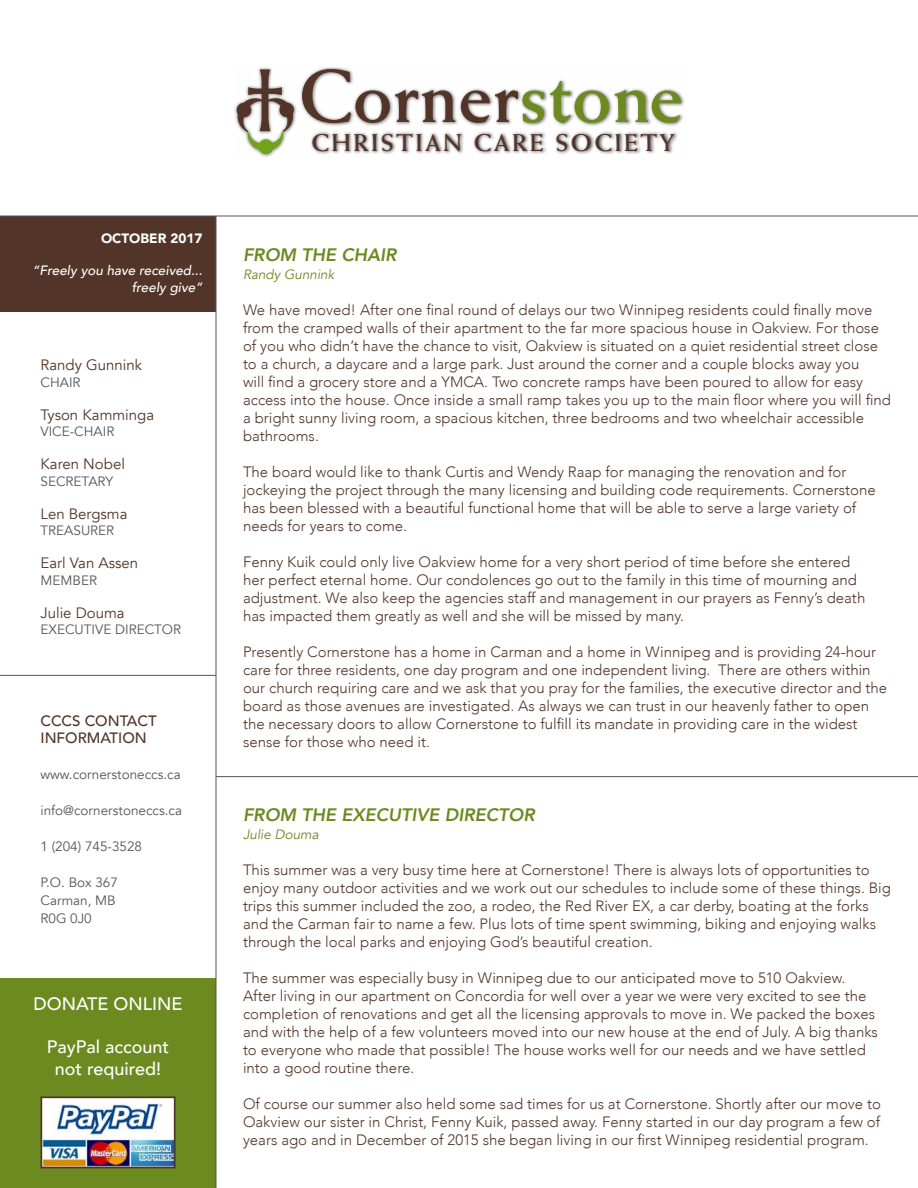
<style>
.page{position:relative;width:918px;height:1188px;background:#fff}
.page>*{position:absolute;margin:0;border:0;box-sizing:border-box;transform-origin:0 0}
.t1{font:700 160.95px "Weiss";color:#231f20}
.t2{font:700 74.85px "Weiss";color:#523528}
.t3{font:700 74.85px "Weiss";color:#231f20}
.t4{font:700 24.3px "Weiss";letter-spacing:.1em;color:#231f20}
.t5{font:700 24.3px "Weiss";letter-spacing:.1em;color:#523528}
.t6{font:500 18px/21.6px "Avenir";color:#fff;text-align:center}
.t7{font:italic 800 18px "Avenir";color:#6c8a1f}
.t8{font:300 15px/18px "Avenir";color:#523528}
.t9{font:15px "Avenir";color:#523528}
.t10{font:500 15px/16.5px "Avenir";color:#523528}
.t11{font:13.5px/18px "Avenir";color:#54555a}
.t12{font:italic 500 13.5px/16.2px "Avenir";color:#fff;text-align:right}
.t13{font:italic 13.5px "Avenir";color:#6c8a1f}
.t14{font:900 13.5px "Avenir";color:#fff}
.s1{font-size:73.95px}
.s2{color:#6c8a1f}
.s3{color:#fff}
</style>
<div class="page">
<div style="left:228px;top:60px;width:462px;height:103px;background:#fff;opacity:.75"></div>
<div style="left:259px;top:139px;width:14px;height:15px;background:#6ea516;border-radius:50%"></div>
<svg style="left:236px;top:94px;width:59px;height:57px"></svg>
<div style="left:0;top:216px;width:216px;height:95px;background:#523528"></div>
<div style="left:0;top:979px;width:216px;height:209px;background:#6c8a1f"></div>
<img style="left:43px;top:1099px;width:130px;height:66px">
<div style="left:40px;top:1096px;width:136px;height:72px;border:2px solid #523528"></div>
<hr style="left:216px;top:216px;width:1px;height:972px;background:#54555a">
<hr style="left:0;top:216px;width:918px;height:1px;background:#54555a">
<hr style="left:0;top:675px;width:216px;height:1px;background:#54555a">
<hr style="left:216px;top:776px;width:702px;height:1px;background:#54555a">
<h2 class="t2" style="left:247px;top:52px;width:438px"><span class="s1">†</span> Corner<span class="s2">stone</span></h2>
<h3 class="t5" style="left:312px;top:128px;width:365px">CHRISTIAN CARE SOCIETY</h3>
<p class="t14" style="left:101px;top:227px;width:103px">OCTOBER 2017</p>
<p class="t12" style="left:32px;top:263px;width:172px">“Freely you have received... freely give”</p>
<p class="t9" style="left:40px;top:356px;width:103px">Randy Gunnink</p>
<p class="t11" style="left:40px;top:373px;width:42px">CHAIR</p>
<p class="t9" style="left:40px;top:406px;width:115px">Tyson Kamminga</p>
<p class="t11" style="left:40px;top:423px;width:75px">VICE-CHAIR</p>
<p class="t9" style="left:40px;top:455px;width:86px">Karen Nobel</p>
<p class="t11" style="left:40px;top:472px;width:74px">SECRETARY</p>
<p class="t9" style="left:40px;top:505px;width:88px">Len Bergsma</p>
<p class="t11" style="left:40px;top:522px;width:75px">TREASURER</p>
<p class="t9" style="left:40px;top:554px;width:99px">Earl Van Assen</p>
<p class="t11" style="left:40px;top:571px;width:58px">MEMBER</p>
<p class="t9" style="left:40px;top:604px;width:86px">Julie Douma</p>
<p class="t11" style="left:40px;top:621px;width:142px">EXECUTIVE DIRECTOR</p>
<p class="t10" style="left:40px;top:712px;width:118px">CCCS CONTACT<br>INFORMATION</p>
<p class="t11" style="left:40px;top:766px;width:142px">www.cornerstoneccs.ca</p>
<p class="t11" style="left:40px;top:802px;width:143px">info@cornerstoneccs.ca</p>
<p class="t11" style="left:40px;top:838px;width:103px">1 (204) 745-3528</p>
<p class="t11" style="left:40px;top:874px;width:79px">P.O. Box 367<br>Carman, MB<br>R0G 0J0</p>
<p class="t6" style="left:34px;top:992px;width:150px">DONATE ONLINE</p>
<p class="t6" style="left:47px;top:1035px;width:124px">PayPal account not required!</p>
<p class="t7" style="left:243px;top:244px;width:155px">FROM THE CHAIR</p>
<p class="t13" style="left:243px;top:266px;width:93px">Randy Gunnink</p>
<p class="t8" style="left:243px;top:301px;width:649px">We have moved! After one final round of delays our two Winnipeg residents could finally move from the cramped walls of their apartment to the far more spacious house in Oakview. For those of you who didn’t have the chance to visit, Oakview is situated on a quiet residential street close to a church, a daycare and a large park. Just around the corner and a couple blocks away you<br>will find a grocery store and a YMCA. Two concrete ramps have been poured to allow for easy access into the house. Once inside a small ramp takes you up to the main floor where you will find a bright sunny living room, a spacious kitchen, three bedrooms and two wheelchair accessible bathrooms.</p>
<p class="t8" style="left:243px;top:463px;width:634px">The board would like to thank Curtis and Wendy Raap for managing the renovation and for jockeying the project through the many licensing and building code requirements. Cornerstone has been blessed with a beautiful functional home that will be able to serve a large variety of needs for years to come.</p>
<p class="t8" style="left:243px;top:553px;width:624px">Fenny Kuik could only live Oakview home for a very short period of time before she entered her perfect eternal home. Our condolences go out to the family in this time of mourning and adjustment. We also keep the agencies staff and management in our prayers as Fenny’s death has impacted them greatly as well and she will be missed by many.</p>
<p class="t8" style="left:243px;top:643px;width:646px">Presently Cornerstone has a home in Carman and a home in Winnipeg and is providing 24-hour care for three residents, one day program and one independent living. There are others within our church requiring care and we ask that you pray for the families, the executive director and the board as those avenues are investigated. As always we can trust in our heavenly father to open the necessary doors to allow Cornerstone to fulfill its mandate in providing care in the widest sense for those who need it.</p>
<h1 class="t1" style="left:354px;top:281px;width:82px">†</h1>
<h3 class="t4" style="left:218px;top:557px;width:365px">CHRISTIAN CARE SOCIETY</h3>
<p class="t7" style="left:243px;top:804px;width:293px">FROM THE EXECUTIVE DIRECTOR</p>
<p class="t13" style="left:243px;top:827px;width:77px">Julie Douma</p>
<p class="t8" style="left:243px;top:861px;width:649px">This summer was a very busy time here at Cornerstone! There is always lots of opportunities to enjoy many outdoor activities and we work out our schedules to include some of these things. Big trips this summer included the zoo, a rodeo, the Red River EX, a car derby, boating at the forks and the Carman fair to name a few. Plus lots of time spent swimming, biking and enjoying walks through the local parks and enjoying God’s beautiful creation.</p>
<p class="t8" style="left:243px;top:969px;width:636px">The summer was especially busy in Winnipeg due to our anticipated move to 510 Oakview.<br>After living in our apartment on Concordia for well over a year we were very excited to see the completion of renovations and get all the licensing approvals to move in. We packed the boxes and with the help of a few volunteers moved into our new house at the end of July. A big thanks to everyone who made that possible! The house works well for our needs and we have settled into a good routine there.</p>
<p class="t8" style="left:243px;top:1095px;width:640px;text-align:justify">Of course our summer also held some sad times for us at Cornerstone. Shortly after our move to Oakview our sister in Christ, Fenny Kuik, passed away. Fenny started in our day program a few of years ago and in December of 2015 she began living in our first Winnipeg residential program.</p>
<h2 class="t3" style="left:213px;top:823px;width:438px"><span class="s1">†</span> Corner<span class="s3">stone</span></h2>
<h3 class="t4" style="left:278px;top:899px;width:365px">CHRISTIAN CARE SOCIETY</h3>
</div>
